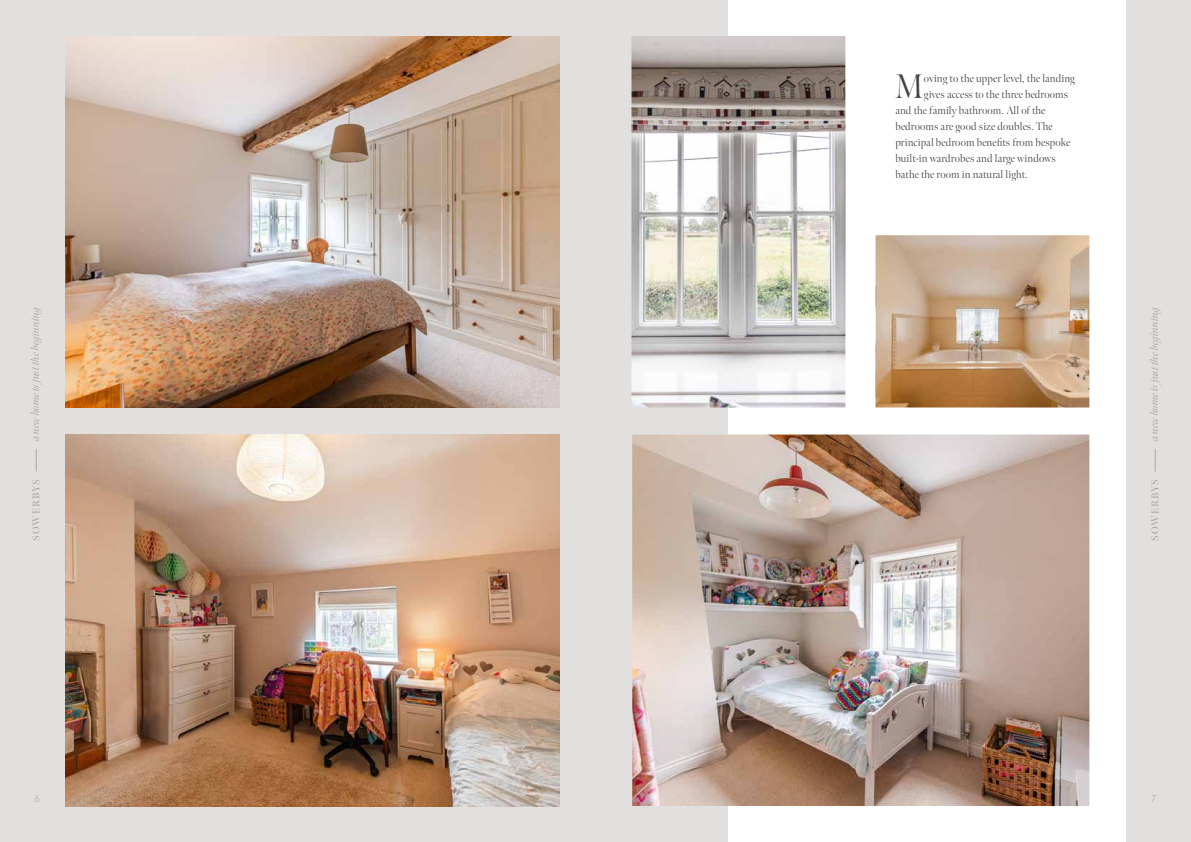
<style>
.page{position:relative;width:1191px;height:842px;background:#fff}
.page>*{position:absolute;margin:0;border:0;box-sizing:border-box;transform-origin:0 0}
.t1{font:300 34px "Meno Banner";color:#434141}
.t2{font:300 11px "Meno Banner";letter-spacing:.01em;color:#434141}
.t3{font:italic 11px "Meno Banner";letter-spacing:-.01em;color:#ada8a0}
.t4{font:600 10px "Meno Banner";letter-spacing:.08em;color:#ada8a0}
.t5{font:300 10px "Quasimoda";color:#ada8a0}
</style>
<div class="page">
<div style="left:0;top:0;width:595px;height:842px;background:#e2e0df"></div>
<div style="left:595px;top:0;width:596px;height:842px;background:#e2e0df"></div>
<svg style="left:36px;top:449px;width:1px;height:22px"></svg>
<svg style="left:1155px;top:449px;width:1px;height:22px"></svg>
<div style="left:728px;top:0;width:397px;height:842px;background:#fff"></div>
<img style="left:631px;top:36px;width:214px;height:371px">
<img style="left:632px;top:434px;width:457px;height:372px">
<img style="left:66px;top:36px;width:493px;height:371px">
<img style="left:66px;top:434px;width:493px;height:372px">
<img style="left:875px;top:235px;width:214px;height:172px">
<h1 class="t1" style="left:895px;top:66px;width:30px">M</h1>
<p class="t2" style="left:924px;top:72px;width:152px">oving to the upper level, the landing</p>
<p class="t2" style="left:924px;top:88px;width:146px">gives access to the three bedrooms</p>
<p class="t2" style="left:895px;top:104px;width:151px">and the family bathroom. All of the</p>
<p class="t2" style="left:895px;top:120px;width:159px">bedrooms are good size doubles. The</p>
<p class="t2" style="left:895px;top:136px;width:176px">principal bedroom benefits from bespoke</p>
<p class="t2" style="left:895px;top:152px;width:162px">built-in wardrobes and large windows</p>
<p class="t2" style="left:895px;top:168px;width:134px">bathe the room in natural light.</p>
<p class="t3" style="left:29px;top:441px;width:138px;rotate:-90deg">a new home is just the beginning</p>
<p class="t3" style="left:1147px;top:441px;width:138px;rotate:-90deg">a new home is just the beginning</p>
<p class="t4" style="left:30px;top:541px;width:63px;rotate:-90deg">SOWERBYS</p>
<p class="t4" style="left:1149px;top:541px;width:63px;rotate:-90deg">SOWERBYS</p>
<p class="t5" style="left:35px;top:791px;width:7px">6</p>
<p class="t5" style="left:1151px;top:791px;width:6px">7</p>
</div>
